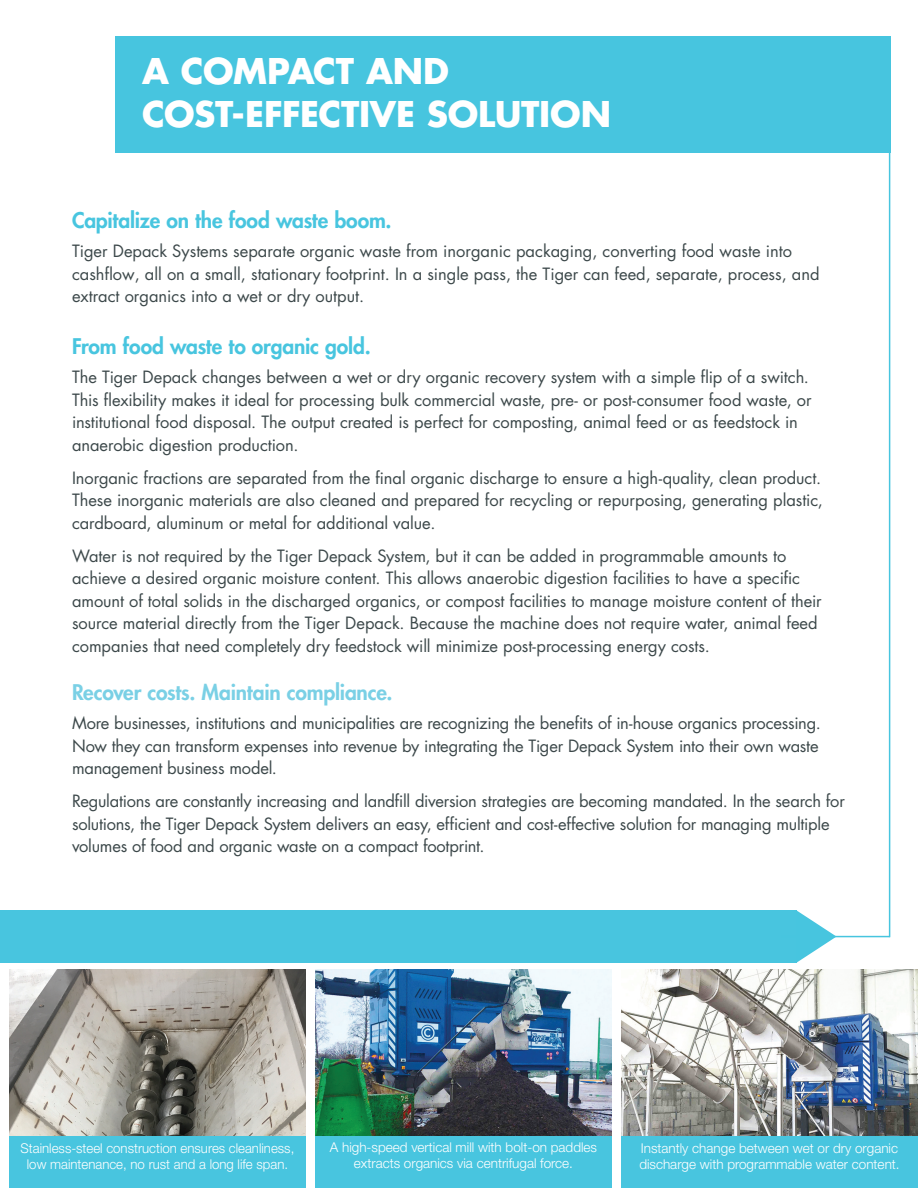
<style>
.page{position:relative;width:918px;height:1188px;background:#fff}
.page>*{position:absolute;margin:0;border:0;box-sizing:border-box;transform-origin:0 0}
.callout{font:700 34.5px "Futura Std";letter-spacing:-.01em;color:#fff}
.callout-2{font:800 21px "Futura Std";letter-spacing:-.005em;color:#48c5df}
.callout-3{font:800 21px "Futura Std";letter-spacing:-.01em;color:#7ad0e5}
.callout-4{font:16.5px/22.5px "Futura Std";color:#3c484a}
.pgh{font:16.5px/22.5px "Futura Std";letter-spacing:-.015em;color:#3c484a}
.t1{font:300 13.5px/16.2px "Helvetica Neue LT Std";color:#fff}
</style>
<div class="page">
<div style="left:115px;top:36px;width:775px;height:116px;background:#47c5df"></div>
<div style="left:0;top:910px;width:796px;height:53px;background:#48c5df"></div>
<div style="left:621px;top:1136px;width:297px;height:52px;background:#48c5df"></div>
<img style="left:621px;top:969px;width:297px;height:167px">
<div style="left:315px;top:1136px;width:297px;height:52px;background:#48c5df"></div>
<img style="left:315px;top:969px;width:297px;height:167px">
<div style="left:9px;top:1136px;width:297px;height:52px;background:#48c5df"></div>
<img style="left:9px;top:969px;width:297px;height:167px">
<svg style="left:797px;top:910px;width:40px;height:53px"></svg>
<hr style="left:889px;top:45px;width:1px;height:892px;background:#47c5df">
<hr style="left:782px;top:936px;width:108px;height:1px;background:#47c5df">
<p class="callout" style="left:142px;top:48px;width:308px">A COMPACT AND</p>
<p class="callout" style="left:142px;top:91px;width:471px">COST-EFFECTIVE SOLUTION</p>
<p class="callout-2" style="left:72px;top:207px;width:321px">Capitalize on the food waste boom.</p>
<p class="callout-4" style="left:72px;top:240px;width:749px">Tiger Depack Systems separate organic waste from inorganic packaging, converting food waste into cashflow, all on a small, stationary footprint. In a single pass, the Tiger can feed, separate, process, and extract organics into a wet or dry output.</p>
<p class="callout-2" style="left:72px;top:333px;width:300px">From food waste to organic gold.</p>
<p class="callout-4" style="left:72px;top:366px;width:741px">The Tiger Depack changes between a wet or dry organic recovery system with a simple flip of a switch.<br>This flexibility makes it ideal for processing bulk commercial waste, pre- or post-consumer food waste, or institutional food disposal. The output created is perfect for composting, animal feed or as feedstock in anaerobic digestion production.</p>
<p class="callout-4" style="left:72px;top:467px;width:752px;text-align:justify">Inorganic fractions are separated from the final organic discharge to ensure a high-quality, clean product.<br>These inorganic materials are also cleaned and prepared for recycling or repurposing, generating plastic, cardboard, aluminum or metal for additional value.</p>
<p class="callout-4" style="left:72px;top:545px;width:751px">Water is not required by the Tiger Depack System, but it can be added in programmable amounts to achieve a desired organic moisture content. This allows anaerobic digestion facilities to have a specific amount of total solids in the discharged organics, or compost facilities to manage moisture content of their source material directly from the Tiger Depack. Because the machine does not require water, animal feed companies that need completely dry feedstock will minimize post-processing energy costs.</p>
<p class="callout-3" style="left:72px;top:679px;width:322px">Recover costs. Maintain compliance.</p>
<p class="pgh" style="left:72px;top:712px;width:750px">More businesses, institutions and municipalities are recognizing the benefits of in-house organics processing.</p>
<p class="pgh" style="left:72px;top:734px;width:748px">Now they can transform expenses into revenue by integrating the Tiger Depack System into their own waste management business model.</p>
<p class="pgh" style="left:72px;top:790px;width:774px">Regulations are constantly increasing and landfill diversion strategies are becoming mandated. In the search for solutions, the Tiger Depack System delivers an easy, efficient and cost-effective solution for managing multiple volumes of food and organic waste on a compact footprint.</p>
<p class="t1" style="left:21px;top:1140px;width:275px">Stainless-steel construction ensures cleanliness,</p>
<p class="t1" style="left:27px;top:1156px;width:263px">low maintenance, no rust and a long life span.</p>
<p class="t1" style="left:330px;top:1139px;width:269px;text-align:center">A high-speed vertical mill with bolt-on paddles extracts organics via centrifugal force.</p>
<p class="t1" style="left:639px;top:1139px;width:262px">Instantly change between wet or dry organic discharge with programmable water content.</p>
</div>
